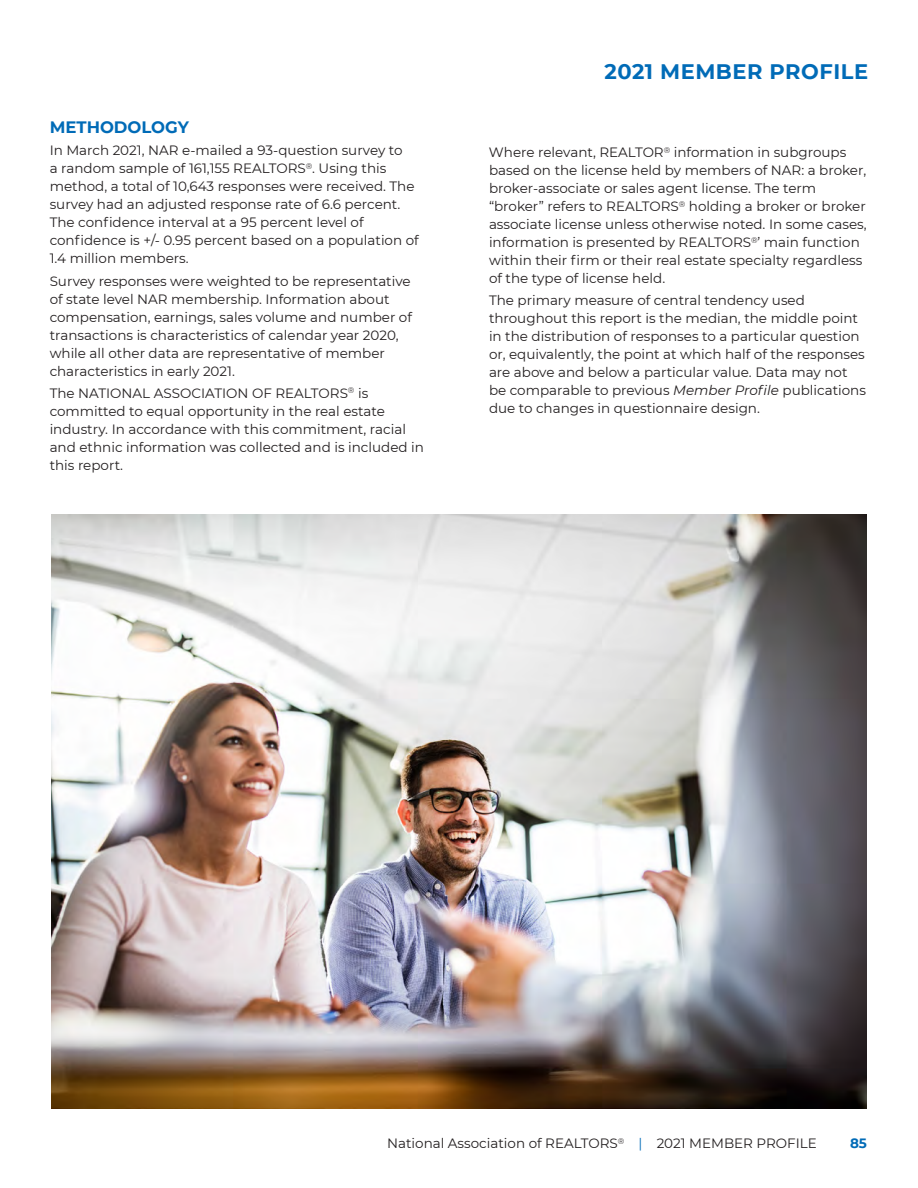
<style>
.page{position:relative;width:918px;height:1188px;background:#fff}
.page>*{position:absolute;margin:0;border:0;box-sizing:border-box;transform-origin:0 0}
.t1{font:700 21px "Montserrat";letter-spacing:.025em;color:#006bb7}
.t2{font:700 16.5px "Montserrat";color:#006bb7}
.t3{font:13.5px/18px "Montserrat";color:#231f20}
.t4{font:700 13.5px "Montserrat";color:#006bb7}
.s1{font-style:italic}
.s2{color:#006bb7}
.s3{font-size:15px;color:#fff}
</style>
<div class="page">
<img style="left:51px;top:515px;width:815px;height:593px">
<p class="t2" style="left:50px;top:115px;width:141px">METHODOLOGY</p>
<p class="t3" style="left:50px;top:141px;width:371px">In March 2021, NAR e-mailed a 93-question survey to<br>a random sample of 161,155 REALTORS<sup>®</sup>. Using this method, a total of 10,643 responses were received. The survey had an adjusted response rate of 6.6 percent.<br>The confidence interval at a 95 percent level of confidence is +/- 0.95 percent based on a population of 1.4 million members.</p>
<p class="t3" style="left:50px;top:271px;width:364px">Survey responses were weighted to be representative of state level NAR membership. Information about compensation, earnings, sales volume and number of transactions is characteristics of calendar year 2020, while all other data are representative of member characteristics in early 2021.</p>
<p class="t3" style="left:50px;top:384px;width:376px">The NATIONAL ASSOCIATION OF REALTORS<sup>®</sup> is committed to equal opportunity in the real estate industry. In accordance with this commitment, racial and ethnic information was collected and is included in this report.</p>
<h1 class="t1" style="left:604px;top:57px;width:265px">2021 MEMBER PROFILE</h1>
<p class="t3" style="left:489px;top:143px;width:379px">Where relevant, REALTOR<sup>®</sup> information in subgroups based on the license held by members of NAR: a broker, broker-associate or sales agent license. The term “broker” refers to REALTORS<sup>®</sup> holding a broker or broker associate license unless otherwise noted. In some cases, information is presented by REALTORS<sup>®</sup>’ main function within their firm or their real estate specialty regardless of the type of license held.</p>
<p class="t3" style="left:489px;top:291px;width:379px">The primary measure of central tendency used throughout this report is the median, the middle point in the distribution of responses to a particular question or, equivalently, the point at which half of the responses are above and below a particular value. Data may not be comparable to previous <span class="s1">Member Profile</span> publications due to changes in questionnaire design.</p>
<p class="t3" style="left:387px;top:1134px;width:431px">National Association of REALTORS<sup>®</sup> <span class="s2">|</span> 2021 MEMBER PROFILE</p>
<p class="t4" style="left:850px;top:1134px;width:36px">85<span class="s3">85</span></p>
</div>
